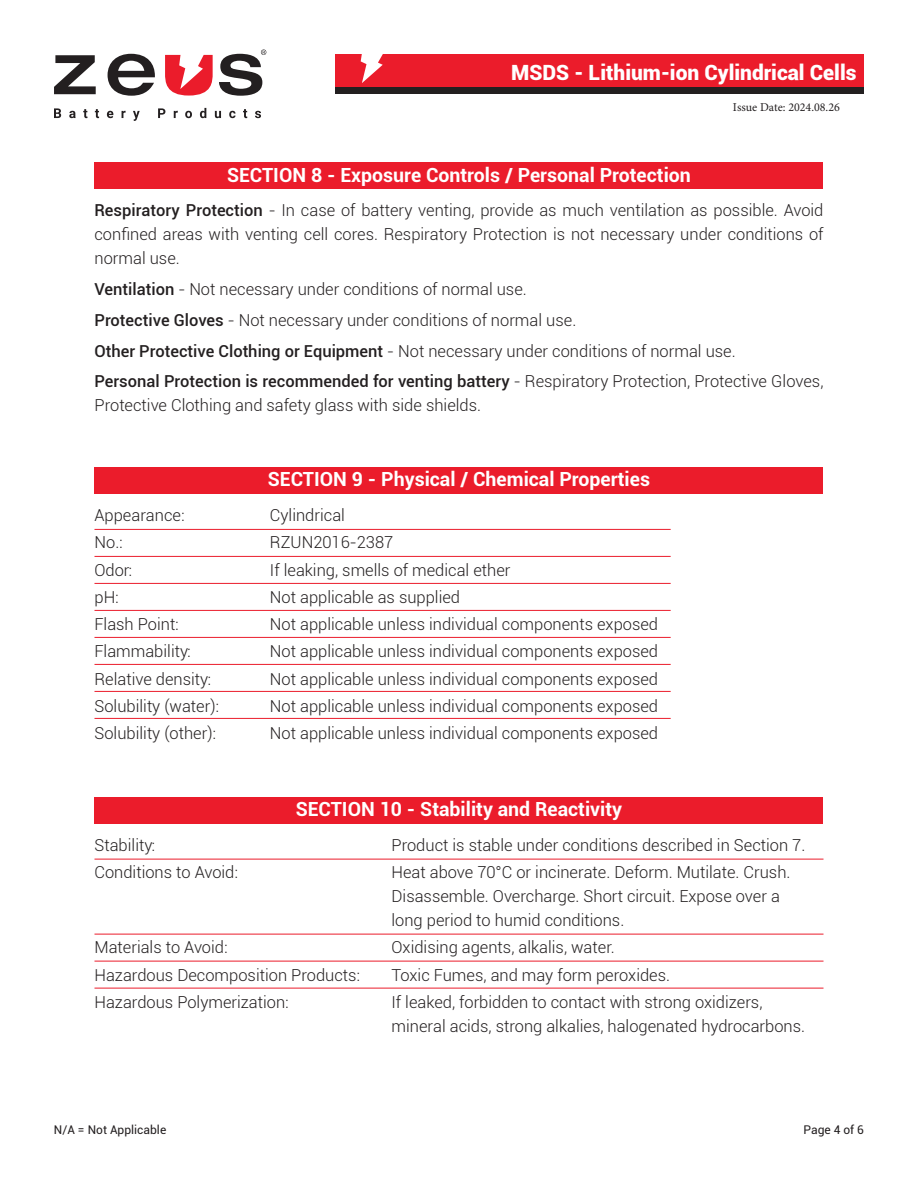
<style>
.page{position:relative;width:918px;height:1188px;background:#fff}
.page>*{position:absolute;margin:0;border:0;box-sizing:border-box;transform-origin:0 0}
.t1{font:900 21px "Roboto";color:#fff}
.t2{font:700 19.5px "Roboto";color:#fff}
.t3{font:300 16.5px/24px "Roboto";color:#231f20}
.t4{font:12px "Roboto";color:#231f20}
.t5{font:12px "Minion Pro";color:#231f20}
.s1{font-weight:500}
</style>
<div class="page">
<svg style="left:54px;top:55px;width:42px;height:39px"></svg>
<svg style="left:108px;top:54px;width:47px;height:42px"></svg>
<svg style="left:165px;top:55px;width:48px;height:41px"></svg>
<svg style="left:219px;top:50px;width:47px;height:46px"></svg>
<svg style="left:54px;top:108px;width:7px;height:10px"></svg>
<svg style="left:69px;top:111px;width:7px;height:7px"></svg>
<svg style="left:83px;top:109px;width:4px;height:9px"></svg>
<svg style="left:95px;top:109px;width:4px;height:9px"></svg>
<svg style="left:107px;top:111px;width:6px;height:7px"></svg>
<svg style="left:122px;top:111px;width:4px;height:7px"></svg>
<svg style="left:133px;top:111px;width:7px;height:10px"></svg>
<svg style="left:158px;top:108px;width:7px;height:10px"></svg>
<svg style="left:174px;top:111px;width:4px;height:7px"></svg>
<svg style="left:185px;top:111px;width:7px;height:7px"></svg>
<svg style="left:200px;top:108px;width:6px;height:10px"></svg>
<svg style="left:215px;top:111px;width:6px;height:7px"></svg>
<svg style="left:229px;top:111px;width:7px;height:7px"></svg>
<svg style="left:243px;top:109px;width:4px;height:9px"></svg>
<svg style="left:255px;top:111px;width:6px;height:7px"></svg>
<div style="left:336px;top:55px;width:528px;height:39px;background:#eb1c2b"></div>
<div style="left:336px;top:88px;width:528px;height:6px;background:#231f20"></div>
<svg style="left:361px;top:54px;width:25px;height:29px"></svg>
<div style="left:94px;top:797px;width:730px;height:27px;background:#eb1c2b"></div>
<hr style="left:94px;top:859px;width:730px;height:1px;background:#eb1c2b">
<hr style="left:94px;top:934px;width:730px;height:1px;background:#eb1c2b">
<hr style="left:94px;top:961px;width:730px;height:1px;background:#eb1c2b">
<hr style="left:94px;top:988px;width:730px;height:1px;background:#eb1c2b">
<div style="left:94px;top:162px;width:730px;height:27px;background:#eb1c2b"></div>
<div style="left:94px;top:467px;width:730px;height:27px;background:#eb1c2b"></div>
<hr style="left:94px;top:529px;width:577px;height:1px;background:#eb1c2b">
<hr style="left:94px;top:556px;width:577px;height:1px;background:#eb1c2b">
<hr style="left:94px;top:583px;width:577px;height:1px;background:#eb1c2b">
<hr style="left:94px;top:610px;width:577px;height:1px;background:#eb1c2b">
<hr style="left:94px;top:637px;width:577px;height:1px;background:#eb1c2b">
<hr style="left:94px;top:664px;width:577px;height:1px;background:#eb1c2b">
<hr style="left:94px;top:691px;width:577px;height:1px;background:#eb1c2b">
<hr style="left:94px;top:718px;width:577px;height:1px;background:#eb1c2b">
<p class="t1" style="left:511px;top:57px;width:347px">MSDS - Lithium-ion Cylindrical Cells</p>
<p class="t2" style="left:227px;top:161px;width:465px">SECTION 8 - Exposure Controls / Personal Protection</p>
<p class="t5" style="left:733px;top:100px;width:108px">Issue Date: 2024.08.26</p>
<p class="t3" style="left:94px;top:198px;width:731px;text-align:justify"><span class="s1">Respiratory Protection</span> - In case of battery venting, provide as much ventilation as possible. Avoid confined areas with venting cell cores. Respiratory Protection is not necessary under conditions of normal use.</p>
<p class="t3" style="left:94px;top:273px;width:730px;line-height:30.8px"><span class="s1">Ventilation</span> - Not necessary under conditions of normal use.<br><span class="s1">Protective Gloves</span> - Not necessary under conditions of normal use.<br><span class="s1">Other Protective Clothing or Equipment</span> - Not necessary under conditions of normal use.<br><span class="s1">Personal Protection is recommended for venting battery</span> - Respiratory Protection, Protective Gloves,</p>
<p class="t3" style="left:94px;top:393px;width:388px">Protective Clothing and safety glass with side shields.</p>
<p class="t2" style="left:268px;top:466px;width:384px">SECTION 9 - Physical / Chemical Properties</p>
<p class="t3" style="left:94px;top:503px;width:92px">Appearance:</p>
<p class="t3" style="left:270px;top:503px;width:77px">Cylindrical</p>
<p class="t3" style="left:95px;top:530px;width:30px">No.:</p>
<p class="t3" style="left:270px;top:530px;width:125px">RZUN2016-2387</p>
<p class="t3" style="left:95px;top:557px;width:39px">Odor:</p>
<p class="t3" style="left:270px;top:557px;width:242px">If leaking, smells of medical ether</p>
<p class="t3" style="left:95px;top:585px;width:26px">pH:</p>
<p class="t3" style="left:270px;top:585px;width:192px">Not applicable as supplied</p>
<p class="t3" style="left:95px;top:612px;width:86px">Flash Point:</p>
<p class="t3" style="left:270px;top:612px;width:390px">Not applicable unless individual components exposed</p>
<p class="t3" style="left:95px;top:639px;width:98px">Flammability:</p>
<p class="t3" style="left:270px;top:639px;width:390px">Not applicable unless individual components exposed</p>
<p class="t3" style="left:95px;top:666px;width:118px">Relative density:</p>
<p class="t3" style="left:270px;top:666px;width:390px">Not applicable unless individual components exposed</p>
<p class="t3" style="left:95px;top:694px;width:126px">Solubility (water):</p>
<p class="t3" style="left:270px;top:694px;width:390px">Not applicable unless individual components exposed</p>
<p class="t3" style="left:95px;top:721px;width:123px">Solubility (other):</p>
<p class="t3" style="left:270px;top:721px;width:390px">Not applicable unless individual components exposed</p>
<p class="t2" style="left:296px;top:795px;width:328px">SECTION 10 - Stability and Reactivity</p>
<p class="t3" style="left:94px;top:833px;width:62px">Stability:</p>
<p class="t3" style="left:392px;top:833px;width:415px">Product is stable under conditions described in Section 7.</p>
<p class="t3" style="left:94px;top:860px;width:145px">Conditions to Avoid:</p>
<p class="t3" style="left:392px;top:860px;width:401px">Heat above 70°C or incinerate. Deform. Mutilate. Crush.<br>Disassemble. Overcharge. Short circuit. Expose over a long period to humid conditions.</p>
<p class="t3" style="left:94px;top:935px;width:135px">Materials to Avoid:</p>
<p class="t3" style="left:392px;top:935px;width:225px">Oxidising agents, alkalis, water.</p>
<p class="t3" style="left:94px;top:962px;width:267px">Hazardous Decomposition Products:</p>
<p class="t3" style="left:392px;top:962px;width:280px">Toxic Fumes, and may form peroxides.</p>
<p class="t3" style="left:94px;top:990px;width:196px">Hazardous Polymerization:</p>
<p class="t3" style="left:392px;top:990px;width:415px">If leaked, forbidden to contact with strong oxidizers, mineral acids, strong alkalies, halogenated hydrocarbons.</p>
<p class="t4" style="left:54px;top:1121px;width:114px">N/A = Not Applicable</p>
<p class="t4" style="left:804px;top:1121px;width:62px">Page 4 of 6</p>
</div>
